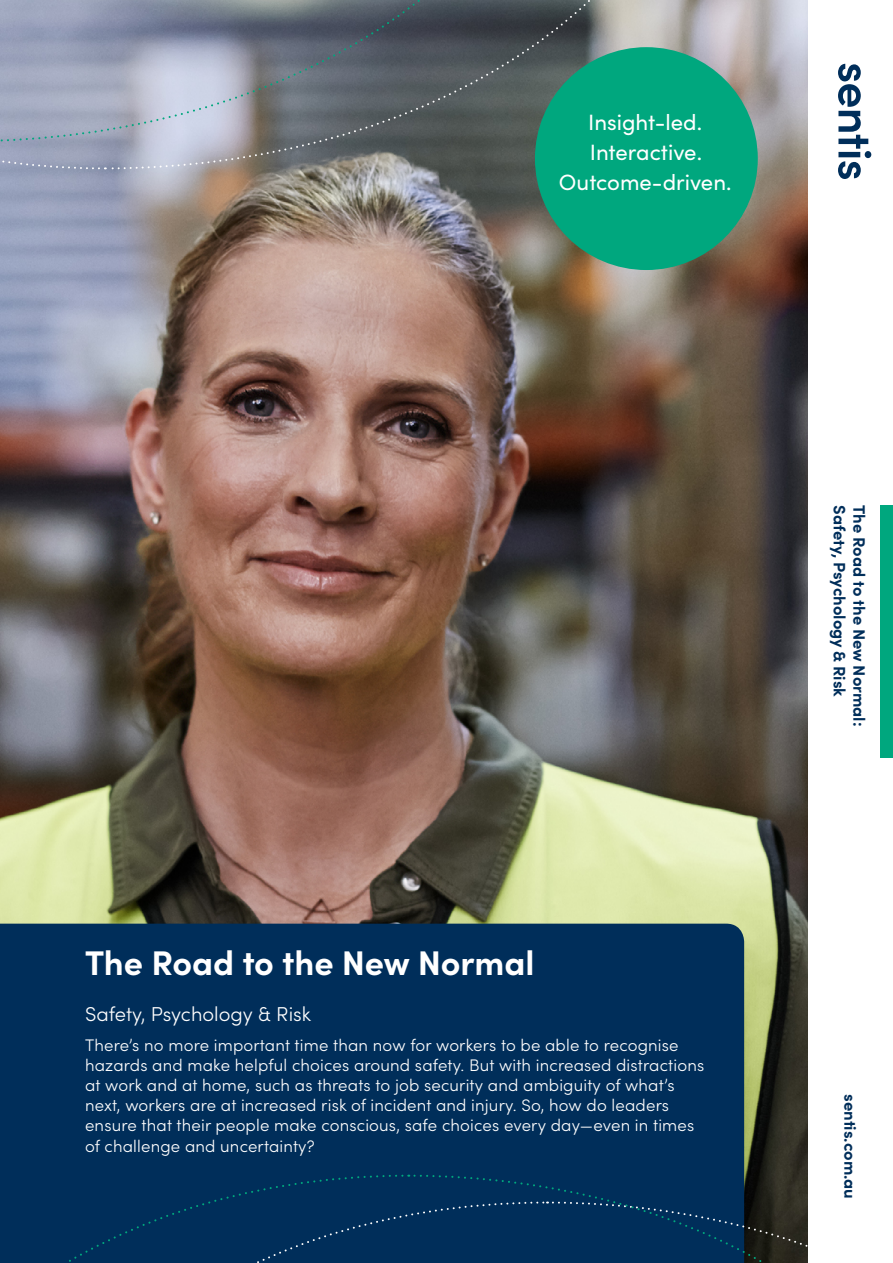
<style>
.page{position:relative;width:893px;height:1263px;background:#fff}
.page>*{position:absolute;margin:0;border:0;box-sizing:border-box;transform-origin:0 0}
.t1{font:700 34.2px "Sofia Pro";color:#fff}
.t2{font:22.2px/29.8px "Sofia Pro";color:#fff;text-align:center}
.t3{font:300 20.1px "Sofia Pro";color:#fff}
.t4{font:300 16.8px/20.1px "Sofia Pro";letter-spacing:.01em;color:#fff}
.t5{font:700 16.5px "Sofia Pro";color:#002e5a}
</style>
<div class="page">
<svg style="left:838px;top:64px;width:33px;height:115px"></svg>
<div style="left:880px;top:505px;width:13px;height:253px;background:#00a77e"></div>
<img style="left:0;top:0;width:808px;height:1173px">
<svg style="left:112px;top:0;width:612px;height:170px;background:#929394"></svg>
<svg style="left:112px;top:0;width:474px;height:143px;background:#6d737d"></svg>
<svg style="left:0;top:0;width:112px;height:170px;background:#9ca4bb"></svg>
<div style="left:0;top:924px;width:744px;height:249px;background:#002e5a"></div>
<svg style="left:0;top:1173px;width:808px;height:90px;background:#032e55"></svg>
<div style="left:535px;top:47px;width:223px;height:223px;background:#00a77e;border-radius:50%"></div>
<h2 class="t2" style="left:559px;top:106px;width:174px">Insight-led.<br>Interactive.<br>Outcome-driven.</h2>
<h1 class="t1" style="left:85px;top:937px;width:451px">The Road to the New Normal</h1>
<p class="t3" style="left:85px;top:1000px;width:228px">Safety, Psychology &amp; Risk</p>
<p class="t4" style="left:85px;top:1034px;width:621px">There’s no more important time than now for workers to be able to recognise hazards and make helpful choices around safety. But with increased distractions at work and at home, such as threats to job security and ambiguity of what’s next, workers are at increased risk of incident and injury. So, how do leaders ensure that their people make conscious, safe choices every day—even in times of challenge and uncertainty?</p>
<p class="t5" style="left:852px;top:505px;width:193px;rotate:90deg">Safety, Psychology &amp; Risk</p>
<p class="t5" style="left:872px;top:505px;width:223px;rotate:90deg">The Road to the New Normal:</p>
<p class="t5" style="left:863px;top:1094px;width:106px;rotate:90deg">sentis.com.au</p>
</div>
